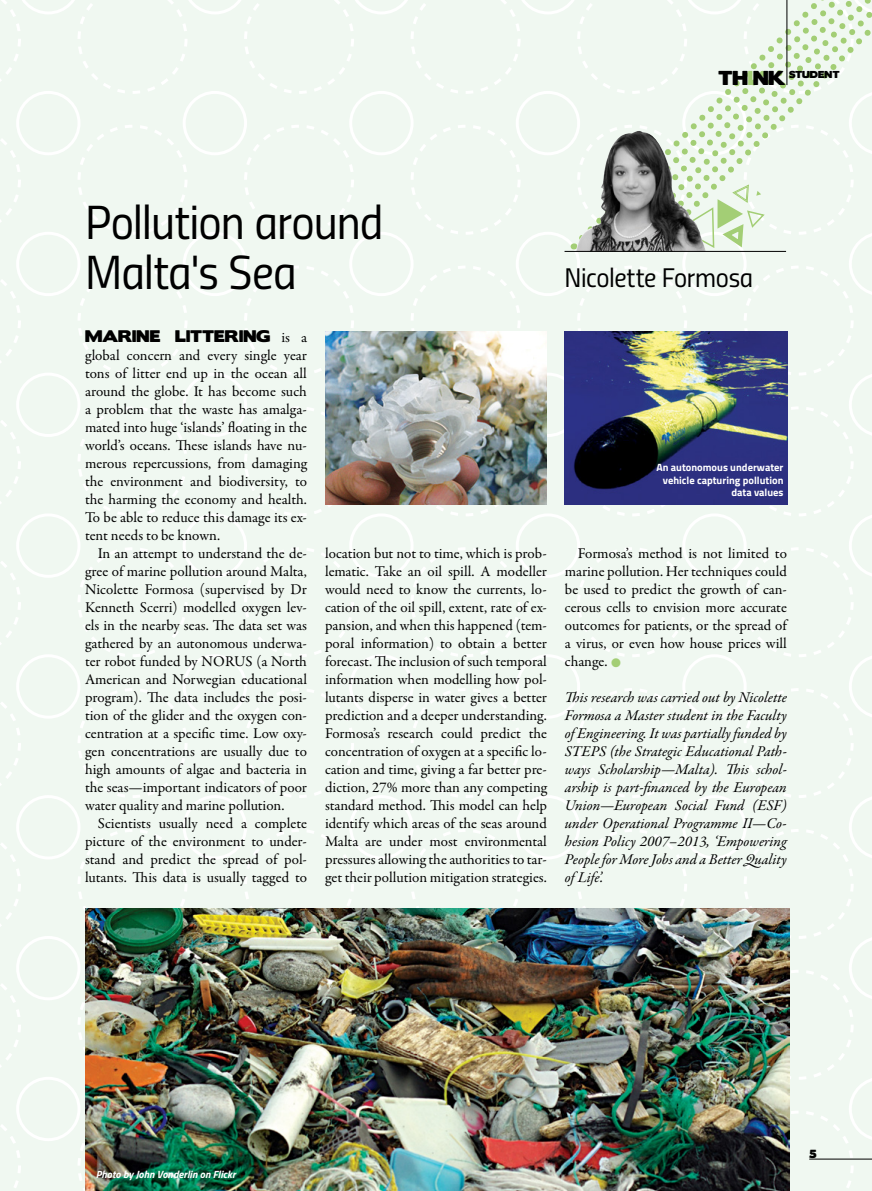
<style>
.page{position:relative;width:872px;height:1191px;background:#fff}
.page>*{position:absolute;margin:0;border:0;box-sizing:border-box;transform-origin:0 0}
.t1{font:48px/49.5px "Titillium Regular Upright";letter-spacing:-.02em;color:#000}
.t2{font:27px "Titillium Regular Upright";letter-spacing:-.015em;color:#000}
.t3{font:18px "Boris Black Bloxx";color:#000}
.t4{font:15px/18px "Garamond Premr Pro";color:#000;text-align:justify}
.t5{font:italic 15px/18px "Garamond Premr Pro";letter-spacing:-.005em;color:#000;text-align:justify}
.t6{font:15px "Boris Black Bloxx";color:#000}
.t7{font:700 10.5px/12.6px "Titillium";color:#fff;text-align:right}
.t8{font:italic 700 10.5px "Titillium";color:#fff}
.t9{font:10.5px "Boris Black Bloxx";color:#000}
.t10{font:9px "Boris Black Bloxx";color:#000}
.s1{color:#a3ce75}
.s2{font-family:"Garamond Premr Pro"}
.s3{font-family:"Boris Black Bloxx";font-size:25.5px;color:#a3ce75}
</style>
<div class="page">
<img style="left:0;top:0;width:872px;height:1191px">
<img style="left:325px;top:331px;width:222px;height:173px">
<img style="left:576px;top:131px;width:130px;height:120px">
<hr style="left:564px;top:251px;width:222px;height:1px;background:#000">
<hr style="left:786px;top:0;width:1px;height:85px;background:#000">
<h1 class="t1" style="left:85px;top:195px;width:300px">Pollution around<br>Malta's Sea</h1>
<p class="t10" style="left:789px;top:68px;width:15px">STUDENT</p>
<p class="t3" style="left:718px;top:64px;width:69px">TH<span class="s1">I</span>NK</p>
<h2 class="t2" style="left:564px;top:257px;width:190px">Nicolette Formosa</h2>
<p class="t6" style="left:85px;top:325px;width:223px">MARINE LITTERING <span class="s2">is a</span></p>
<p class="t4" style="left:85px;top:347px;width:223px">global concern and every single year tons of litter end up in the ocean all around the globe. It has become such a problem that the waste has amalga&shy;mated into huge ‘islands’ floating in the world’s oceans. These islands have nu&shy;merous repercussions, from damaging the environment and biodiversity, to the harming the economy and health.<br>To be able to reduce this damage its ex&shy;tent needs to be known.</p>
<p class="t4" style="left:85px;top:545px;width:223px;text-indent:13px">In an attempt to understand the de&shy;gree of marine pollution around Malta, Nicolette Formosa (supervised by Dr Kenneth Scerri) modelled oxygen lev&shy;els in the nearby seas. The data set was gathered by an autonomous underwa&shy;ter robot funded by NORUS (a North American and Norwegian educational program). The data includes the posi&shy;tion of the glider and the oxygen con&shy;centration at a specific time. Low oxy&shy;gen concentrations are usually due to high amounts of algae and bacteria in the seas—important indicators of poor water quality and marine pollution.</p>
<p class="t4" style="left:85px;top:815px;width:223px;text-indent:13px">Scientists usually need a complete picture of the environment to under&shy;stand and predict the spread of pol&shy;lutants. This data is usually tagged to</p>
<p class="t7" style="left:656px;top:460px;width:129px">An autonomous underwater vehicle capturing pollution data values</p>
<p class="t4" style="left:325px;top:545px;width:223px">location but not to time, which is prob&shy;lematic. Take an oil spill. A modeller would need to know the currents, lo&shy;cation of the oil spill, extent, rate of ex&shy;pansion, and when this happened (tem&shy;poral information) to obtain a better forecast. The inclusion of such temporal information when modelling how pol&shy;lutants disperse in water gives a better prediction and a deeper understanding.<br>Formosa’s research could predict the concentration of oxygen at a specific lo&shy;cation and time, giving a far better pre&shy;diction, 27% more than any competing standard method. This model can help identify which areas of the seas around Malta are under most environmental pressures allowing the authorities to tar&shy;get their pollution mitigation strategies.</p>
<p class="t4" style="left:565px;top:545px;width:223px;text-indent:13px">Formosa’s method is not limited to marine pollution. Her techniques could be used to predict the growth of can&shy;cerous cells to envision more accurate outcomes for patients, or the spread of a virus, or even how house prices will change. <span class="s3">•</span></p>
<p class="t5" style="left:565px;top:689px;width:223px">This research was carried out by Nicolette Formosa a Master student in the Faculty of Engineering. It was partially funded by STEPS (the Strategic Educational Path&shy;ways Scholarship—Malta). This schol&shy;arship is part-financed by the European Union—European Social Fund (ESF) under Operational Programme II—Co&shy;hesion Policy 2007–2013, ‘Empowering People for More Jobs and a Better Quality of Life’.</p>
<p class="t8" style="left:96px;top:1165px;width:141px">Photo by John Vonderlin on Flickr</p>
<p class="t9" style="left:809px;top:1145px;width:9px">5</p>
</div>
